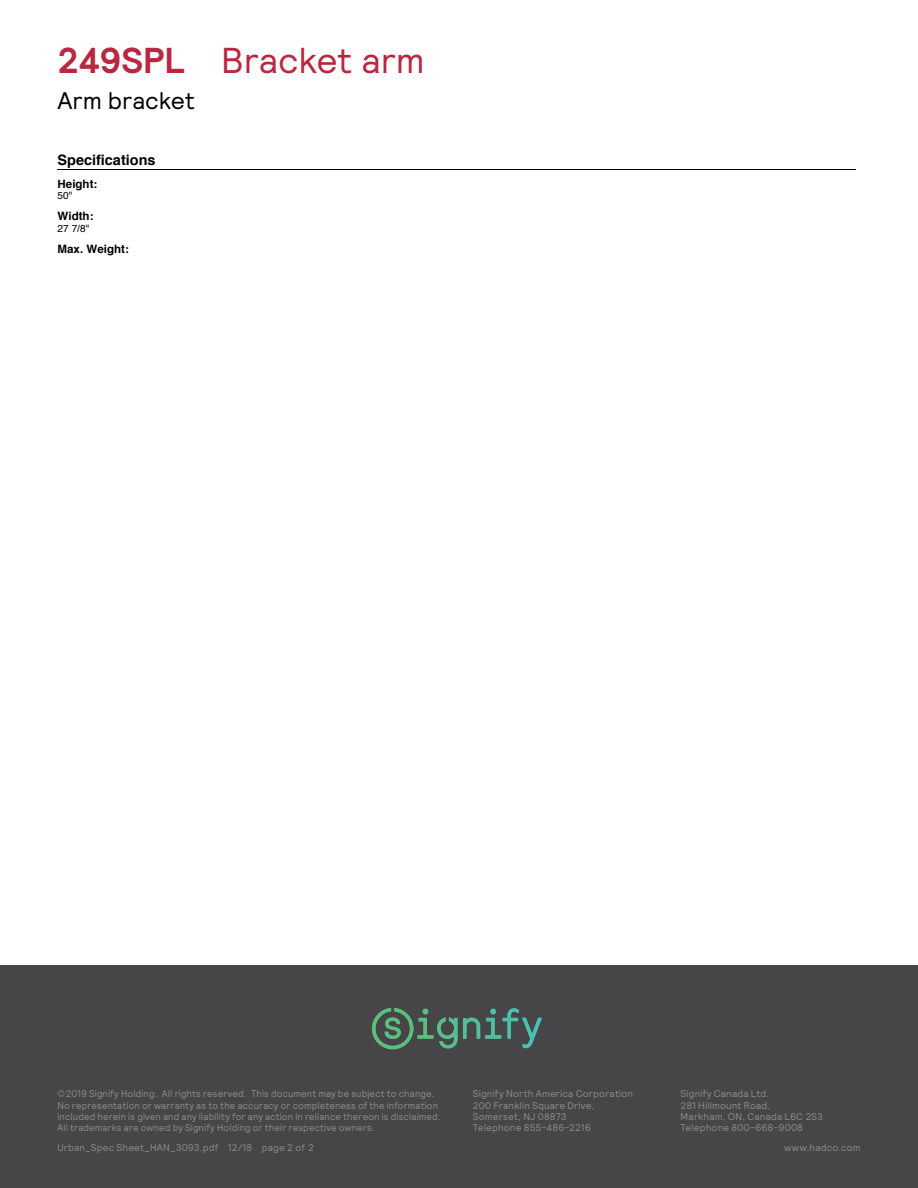
<style>
.page{position:relative;width:918px;height:1188px;background:#fff}
.page>*{position:absolute;margin:0;border:0;box-sizing:border-box;transform-origin:0 0}
.t1{font:36px "Relative";letter-spacing:-.01em;color:#b82841}
.t2{font:24px "Relative";letter-spacing:-.005em;color:#000}
.t3{font:700 14.4px "Helvetica";color:#000}
.t4{font:700 11.55px "Helvetica";color:#000}
.t5{font:10.05px "Helvetica";color:#000}
.t6{font:9.75px/11.2px "Relative";letter-spacing:.015em;color:#8a8c8e;scale:.96 1}
.t7{font:9.75px/11.2px "Relative";letter-spacing:.015em;color:#8a8c8e}
.s1{font-weight:700}
</style>
<div class="page">
<div style="left:0;top:965px;width:918px;height:223px;background:#464547"></div>
<svg style="left:372px;top:1008px;width:167px;height:41px"></svg>
<hr style="left:58px;top:169px;width:798px;height:1px;background:#000">
<h1 class="t1" style="left:57px;top:37px;width:369px"><span class="s1">249SPL</span> Bracket arm</h1>
<h2 class="t2" style="left:57px;top:85px;width:139px">Arm bracket</h2>
<h3 class="t3" style="left:58px;top:148px;width:99px">Specifications</h3>
<p class="t5" style="left:58px;top:156px;width:127px">Three-year limited warranty.</p>
<p class="t4" style="left:58px;top:174px;width:41px">Height:</p>
<p class="t5" style="left:58px;top:188px;width:16px">50"</p>
<p class="t4" style="left:58px;top:207px;width:37px">Width:</p>
<p class="t5" style="left:58px;top:221px;width:33px">27 7/8"</p>
<p class="t4" style="left:58px;top:239px;width:73px">Max. Weight:</p>
<p class="t4" style="left:58px;top:218px;width:43px">FINISH:</p>
<p class="t6" style="left:57px;top:1088px;width:401px">©2019 Signify Holding. All rights reserved. This document may be subject to change.<br>No representation or warranty as to the accuracy or completeness of the information included herein is given and any liability for any action in reliance thereon is disclaimed.<br>All trademarks are owned by Signify Holding or their respective owners.</p>
<p class="t7" style="left:473px;top:1088px;width:162px">Signify North America Corporation<br>200 Franklin Square Drive,<br>Somerset, NJ 08873<br>Telephone 855-486-2216</p>
<p class="t7" style="left:681px;top:1088px;width:144px">Signify Canada Ltd.<br>281 Hillmount Road,<br>Markham, ON, Canada L6C 2S3<br>Telephone 800-668-9008</p>
<p class="t7" style="left:784px;top:1142px;width:78px">www.hadco.com</p>
<p class="t7" style="left:57px;top:1141px;width:258px">Urban_Spec Sheet_HAN_3093.pdf 12/18 page 2 of 2</p>
</div>
